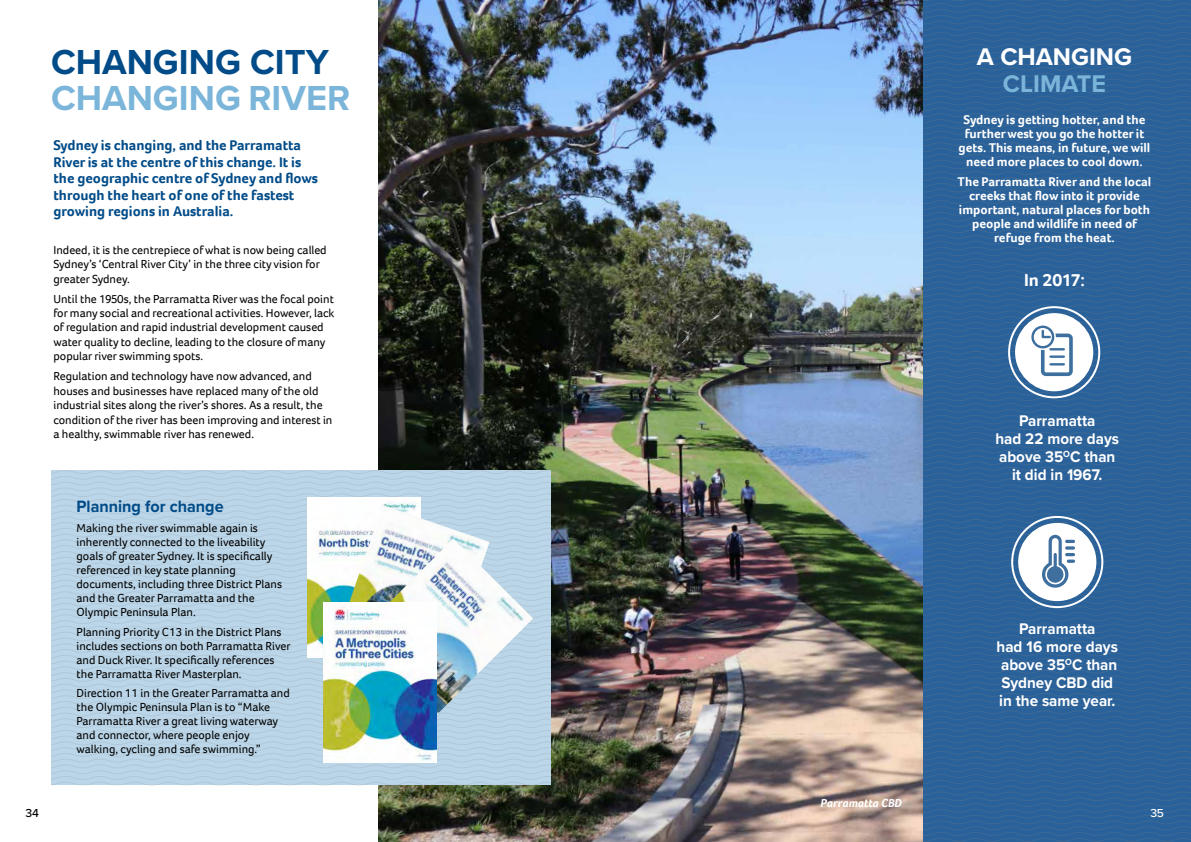
<style>
.page{position:relative;width:1191px;height:842px;background:#fff}
.page>*{position:absolute;margin:0;border:0;box-sizing:border-box;transform-origin:0 0}
.t1{font:700 36px "Proxima Nova";color:#7bb6da}
.t2{font:700 36px "Proxima Nova";color:#004b88}
.t3{font:700 25px "Proxima Nova";color:#fff}
.t4{font:700 25px "Proxima Nova";color:#7bb6da}
.t5{font:700 18px "Foco";letter-spacing:-.015em;color:#fff}
.t6{font:700 17px "Proxima Nova";color:#004b88;scale:.95 1}
.t7{font:700 16px/18px "Proxima Nova";color:#fff;text-align:center;scale:.95 1}
.t8{font:700 14.5px/16.5px "Foco";color:#004b88}
.t9{font:700 13px/14px "Foco";color:#fff;text-align:center}
.t10{font:12px/14px "Foco";color:#000}
.t11{font:italic 700 12px "Foco";color:#fff}
.t12{font:500 12px "Proxima Nova";color:#000}
.t13{font:500 12px "Proxima Nova";color:#fff}
</style>
<div class="page">
<img style="left:378px;top:0;width:545px;height:842px">
<svg style="left:51px;top:471px;width:499px;height:314px;background:#b9d3e5"></svg>
<svg style="left:923px;top:0;width:268px;height:842px;background:#34689c"></svg>
<img style="left:308px;top:498px;width:112px;height:160px">
<img style="left:331px;top:505px;width:158px;height:98px">
<img style="left:340px;top:539px;width:193px;height:192px">
<img style="left:323px;top:603px;width:113px;height:160px">
<h1 class="t2" style="left:51px;top:35px;width:279px">CHANGING CITY</h1>
<h1 class="t1" style="left:51px;top:71px;width:301px">CHANGING RIVER</h1>
<p class="t8" style="left:53px;top:137px;width:266px">Sydney is changing, and the Parramatta River is at the centre of this change. It is the geographic centre of Sydney and flows through the heart of one of the fastest growing regions in Australia.</p>
<p class="t10" style="left:53px;top:242px;width:275px;line-height:14.4px">Indeed, it is the centrepiece of what is now being called<br>Sydney’s ‘Central River City’ in the three city vision for greater Sydney.</p>
<p class="t10" style="left:53px;top:291px;width:282px;line-height:14.4px">Until the 1950s, the Parramatta River was the focal point for many social and recreational activities. However, lack of regulation and rapid industrial development caused water quality to decline, leading to the closure of many popular river swimming spots.</p>
<p class="t10" style="left:53px;top:369px;width:280px;line-height:14.4px">Regulation and technology have now advanced, and houses and businesses have replaced many of the old industrial sites along the river’s shores. As a result, the condition of the river has been improving and interest in a healthy, swimmable river has renewed.</p>
<h3 class="t6" style="left:77px;top:494px;width:156px">Planning for change</h3>
<p class="t10" style="left:77px;top:521px;width:207px">Making the river swimmable again is inherently connected to the liveability goals of greater Sydney. It is specifically referenced in key state planning documents, including three District Plans and the Greater Parramatta and the Olympic Peninsula Plan.</p>
<p class="t10" style="left:77px;top:625px;width:216px">Planning Priority C13 in the District Plans includes sections on both Parramatta River and Duck River. It specifically references the Parramatta River Masterplan.</p>
<p class="t10" style="left:77px;top:686px;width:215px">Direction 11 in the Greater Parramatta and the Olympic Peninsula Plan is to “Make Parramatta River a great living waterway and connector, where people enjoy walking, cycling and safe swimming.”</p>
<h2 class="t3" style="left:976px;top:38px;width:157px">A CHANGING</h2>
<h2 class="t4" style="left:1003px;top:65px;width:105px">CLIMATE</h2>
<p class="t9" style="left:958px;top:113px;width:193px">Sydney is getting hotter, and the further west you go the hotter it gets. This means, in future, we will need more places to cool down.</p>
<p class="t9" style="left:957px;top:174px;width:195px">The Parramatta River and the local creeks that flow into it provide important, natural places for both people and wildlife in need of refuge from the heat.</p>
<h3 class="t5" style="left:1024px;top:268px;width:63px">In 2017:</h3>
<h3 class="t7" style="left:995px;top:411px;width:132px">Parramatta<br>had 22 more days above 35<sup>O</sup>C than it did in 1967.</h3>
<p class="t11" style="left:820px;top:795px;width:83px">Parramatta CBD</p>
<h3 class="t7" style="left:996px;top:619px;width:129px">Parramatta<br>had 16 more days above 35<sup>O</sup>C than<br>Sydney CBD did in the same year.</h3>
<p class="t12" style="left:26px;top:804px;width:15px">34</p>
<p class="t13" style="left:1150px;top:804px;width:15px">35</p>
</div>
